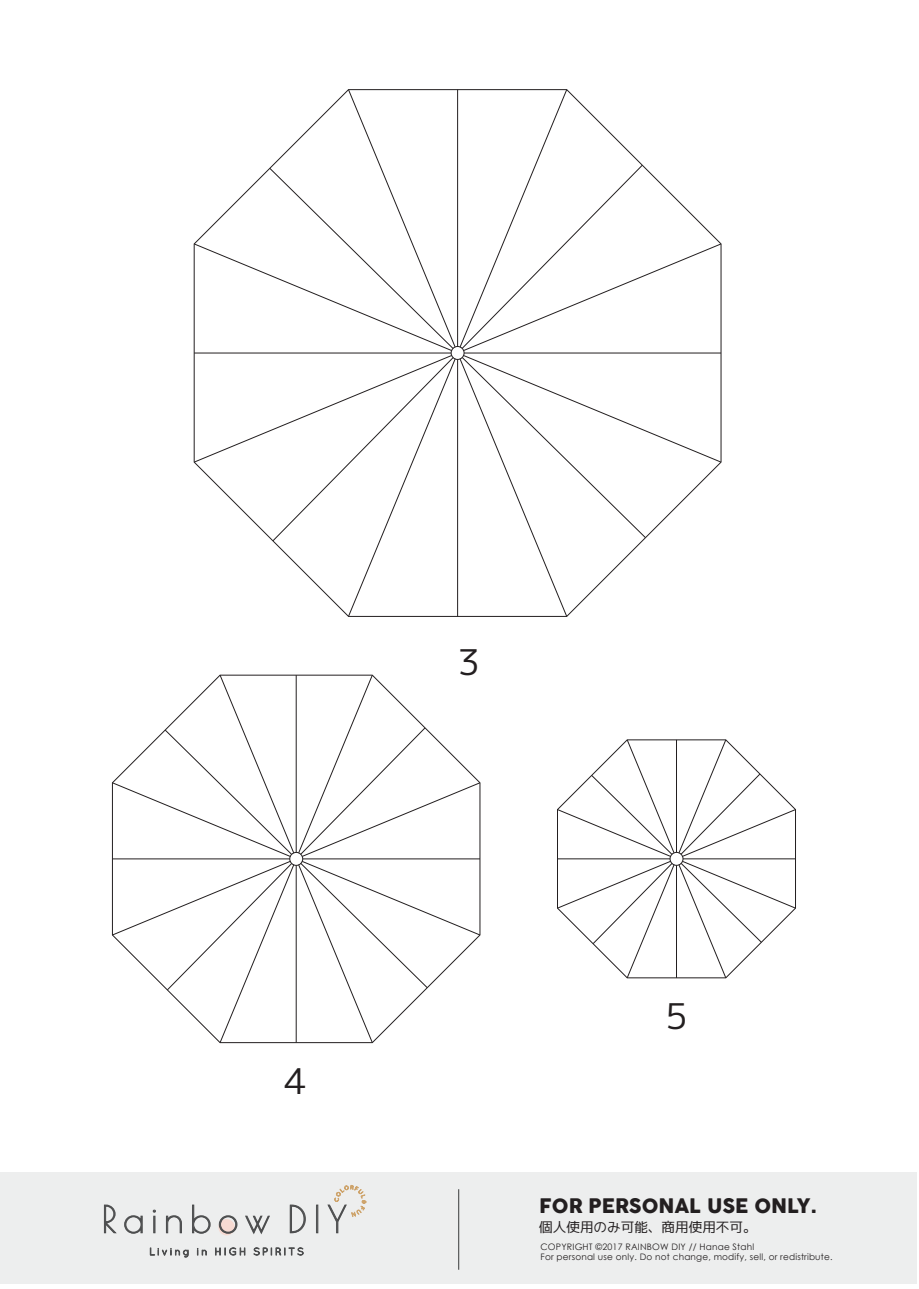
<style>
.page{position:relative;width:919px;height:1289px;background:#fff}
.page>*{position:absolute;margin:0;border:0;box-sizing:border-box;transform-origin:0 0}
.t1{font:36.9px "Poiret One";letter-spacing:.18em;color:#4d4e4f}
.t2{font:35.4px "Mig Mix 1 M Regular";color:#231f20}
.t3{font:19.65px "COCOGOOSE";color:#231f20}
.t4{font:13.65px "Mig Mix 1 M Regular";color:#231f20}
.t5{font:9px/10.6px "Century Gothic";letter-spacing:.02em;color:#231f20}
</style>
<div class="page">
<div style="left:0;top:1172px;width:916px;height:111px;background:#edeeee"></div>
<hr style="left:458px;top:1189px;width:1px;height:80px;background:#393b3b">
<svg style="left:150px;top:1247px;width:38px;height:10px"></svg>
<svg style="left:197px;top:1248px;width:9px;height:7px"></svg>
<svg style="left:215px;top:1247px;width:30px;height:8px"></svg>
<svg style="left:254px;top:1247px;width:49px;height:8px"></svg>
<svg style="left:218px;top:1218px;width:17px;height:17px"></svg>
<svg style="left:104px;top:1204px;width:12px;height:28px"></svg>
<svg style="left:124px;top:1215px;width:18px;height:18px"></svg>
<svg style="left:153px;top:1209px;width:2px;height:23px"></svg>
<svg style="left:166px;top:1215px;width:16px;height:17px"></svg>
<svg style="left:192px;top:1204px;width:18px;height:29px"></svg>
<svg style="left:219px;top:1215px;width:18px;height:18px"></svg>
<svg style="left:245px;top:1215px;width:25px;height:18px"></svg>
<svg style="left:290px;top:1204px;width:15px;height:28px"></svg>
<div style="left:316px;top:1204px;width:2px;height:28px;border:1px solid #4d4e4f"></div>
<svg style="left:328px;top:1185px;width:38px;height:47px"></svg>
<svg style="left:194px;top:89px;width:527px;height:528px"></svg>
<svg style="left:348px;top:89px;width:219px;height:528px"></svg>
<svg style="left:194px;top:243px;width:527px;height:219px"></svg>
<hr style="left:457px;top:90px;width:1px;height:526px;background:#231f20">
<hr style="left:194px;top:353px;width:527px;height:1px;background:#231f20">
<svg style="left:272px;top:165px;width:371px;height:376px"></svg>
<svg style="left:557px;top:739px;width:239px;height:239px"></svg>
<svg style="left:112px;top:675px;width:368px;height:368px"></svg>
<svg style="left:219px;top:674px;width:154px;height:369px"></svg>
<svg style="left:112px;top:782px;width:368px;height:153px"></svg>
<svg style="left:164px;top:729px;width:264px;height:259px"></svg>
<hr style="left:296px;top:675px;width:1px;height:367px;background:#231f20">
<hr style="left:112px;top:858px;width:368px;height:1px;background:#231f20">
<svg style="left:167px;top:727px;width:258px;height:263px"></svg>
<div style="left:451px;top:346px;width:13px;height:13px;background:#fff;border-radius:50%"></div>
<div style="left:451px;top:346px;width:13px;height:13px;border:1px solid #231f20;border-radius:50%"></div>
<div style="left:290px;top:852px;width:13px;height:13px;background:#fff;border-radius:50%"></div>
<div style="left:289px;top:852px;width:14px;height:13px;border:1px solid #231f20;border-radius:50%"></div>
<div style="left:670px;top:852px;width:13px;height:13px;background:#fff;border-radius:50%"></div>
<div style="left:669px;top:852px;width:14px;height:13px;border:1px solid #231f20;border-radius:50%"></div>
<h2 class="t2" style="left:451px;top:637px;width:37px">３</h2>
<h2 class="t2" style="left:278px;top:1055px;width:37px">４</h2>
<h1 class="t1" style="left:102px;top:1197px;width:247px">Rainbow DIY</h1>
<h2 class="t2" style="left:658px;top:990px;width:37px">５</h2>
<h3 class="t3" style="left:539px;top:1190px;width:279px">FOR PERSONAL USE ONLY.</h3>
<h3 class="t4" style="left:539px;top:1217px;width:219px">個人使用のみ可能、商用使用不可。</h3>
<p class="t5" style="left:540px;top:1240px;width:293px">COPYRIGHT ©2017 RAINBOW DIY // Hanae Stahl<br>For personal use only. Do not change, modify, sell, or redistribute.</p>
</div>
